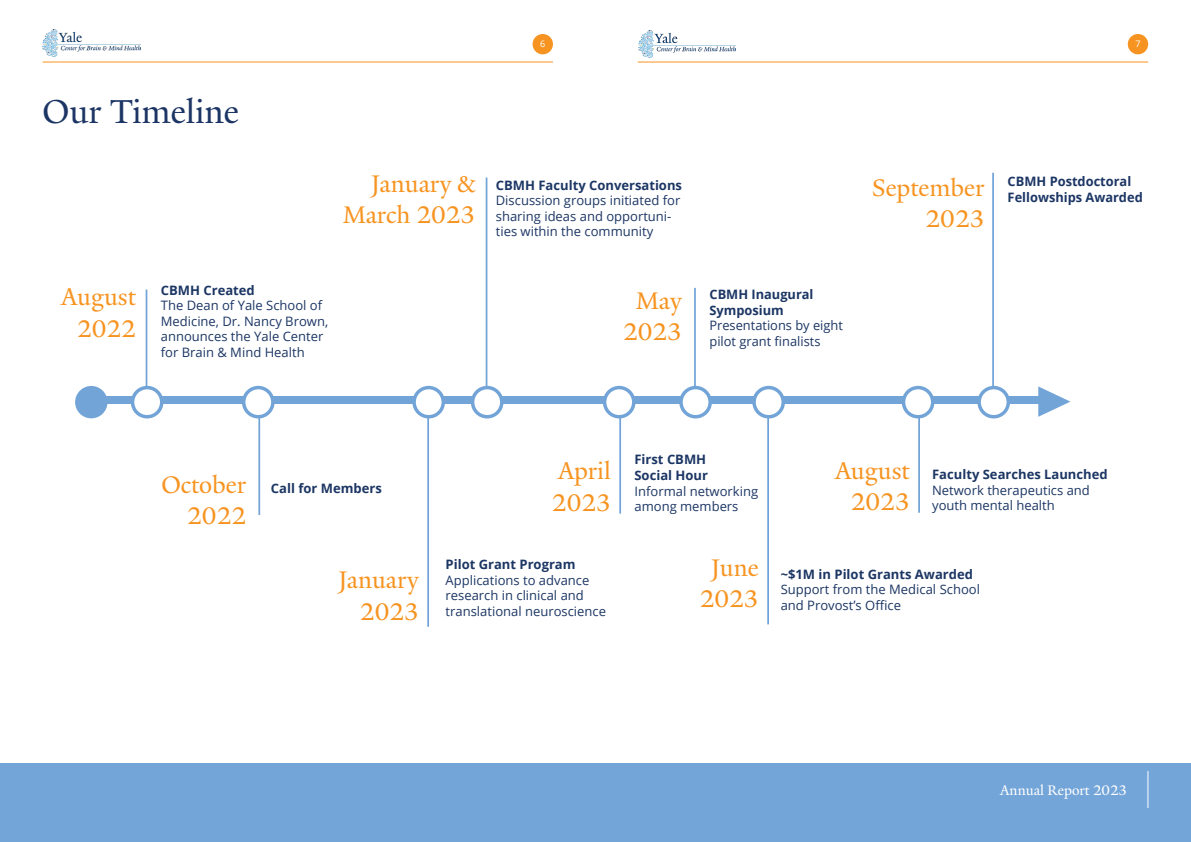
<style>
.page{position:relative;width:1191px;height:842px;background:#fff}
.page>*{position:absolute;margin:0;border:0;box-sizing:border-box;transform-origin:0 0}
.Heading_1{font:36px "Yale New";color:#1c3564}
.Images{font:26px/31.2px "Yale New";color:#f79421;text-align:right}
.t1{font:15px "Yale New";color:#fff}
.Images-2{font:13px/15.6px "Open Sans";color:#1c3664}
.Images-3{font:700 13px/15.6px "Open Sans";color:#1c3664}
.t2{font:9px "Open Sans";color:#fff}
.s1{font-weight:700}
.s2{font-family:"Yale New";font-weight:400;font-size:26px;color:#f79421}
</style>
<div class="page">
<div style="left:1127px;top:34px;width:21px;height:20px;background:#f79421;border-radius:50%"></div>
<div style="left:532px;top:34px;width:21px;height:20px;background:#f79421;border-radius:50%"></div>
<hr style="left:43px;top:62px;width:510px;height:1px;background:#f79421">
<hr style="left:638px;top:62px;width:510px;height:1px;background:#f79421">
<div style="left:0;top:763px;width:595px;height:79px;background:#73a5d8"></div>
<div style="left:595px;top:763px;width:596px;height:79px;background:#73a5d8"></div>
<hr style="left:1147px;top:771px;width:1px;height:37px;background:#fff">
<div style="left:81px;top:396px;width:962px;height:7px;background:#72a4d8"></div>
<hr style="left:767px;top:402px;width:2px;height:222px;background:#72a4d8">
<hr style="left:146px;top:290px;width:1px;height:112px;background:#72a4d8">
<svg style="left:1038px;top:386px;width:32px;height:31px"></svg>
<hr style="left:427px;top:404px;width:2px;height:223px;background:#72a4d8">
<hr style="left:486px;top:177px;width:1px;height:223px;background:#72a4d8">
<hr style="left:619px;top:401px;width:2px;height:113px;background:#72a4d8">
<hr style="left:918px;top:400px;width:2px;height:113px;background:#72a4d8">
<hr style="left:694px;top:288px;width:2px;height:112px;background:#72a4d8">
<hr style="left:992px;top:173px;width:2px;height:227px;background:#72a4d8">
<hr style="left:258px;top:403px;width:2px;height:112px;background:#72a4d8">
<div style="left:75px;top:386px;width:32px;height:32px;background:#72a4d8;border-radius:50%"></div>
<div style="left:133px;top:388px;width:29px;height:29px;background:#fff;border-radius:50%"></div>
<div style="left:131px;top:386px;width:32px;height:32px;border:3px solid #72a4d8;border-radius:50%"></div>
<svg style="left:414px;top:388px;width:29px;height:29px"></svg>
<div style="left:412px;top:386px;width:33px;height:32px;border:3px solid #72a4d8;border-radius:50%"></div>
<div style="left:472px;top:388px;width:30px;height:29px;background:#fff;border-radius:50%"></div>
<div style="left:471px;top:386px;width:32px;height:32px;border:3px solid #72a4d8;border-radius:50%"></div>
<div style="left:604px;top:388px;width:30px;height:29px;background:#fff;border-radius:50%"></div>
<div style="left:603px;top:386px;width:32px;height:32px;border:3px solid #72a4d8;border-radius:50%"></div>
<svg style="left:903px;top:388px;width:29px;height:29px"></svg>
<div style="left:901px;top:386px;width:33px;height:32px;border:3px solid #72a4d8;border-radius:50%"></div>
<svg style="left:681px;top:388px;width:29px;height:29px"></svg>
<div style="left:679px;top:386px;width:33px;height:32px;border:3px solid #72a4d8;border-radius:50%"></div>
<svg style="left:979px;top:388px;width:29px;height:29px"></svg>
<div style="left:977px;top:386px;width:33px;height:32px;border:3px solid #72a4d8;border-radius:50%"></div>
<div style="left:754px;top:388px;width:29px;height:29px;background:#fff;border-radius:50%"></div>
<div style="left:752px;top:386px;width:33px;height:32px;border:3px solid #72a4d8;border-radius:50%"></div>
<svg style="left:244px;top:388px;width:29px;height:29px"></svg>
<div style="left:242px;top:386px;width:33px;height:32px;border:3px solid #72a4d8;border-radius:50%"></div>
<img style="left:43px;top:29px;width:97px;height:28px">
<img style="left:638px;top:30px;width:98px;height:28px">
<h1 class="Heading_1" style="left:43px;top:90px;width:198px">Our Timeline</h1>
<p class="t2" style="left:540px;top:37px;width:7px">6</p>
<p class="t2" style="left:1135px;top:37px;width:7px">7</p>
<p class="Images" style="left:343px;top:168px;width:134px">January &amp;<br>March 2023</p>
<p class="Images-2" style="left:496px;top:177px;width:188px"><span class="s1">CBMH Faculty Conversations<br></span>Discussion groups initiated for sharing ideas and opportuni&shy;ties within the community</p>
<p class="Images" style="left:61px;top:281px;width:76px">August<br>2022</p>
<p class="Images-2" style="left:161px;top:282px;width:169px"><span class="s1">CBMH Created<br></span>The Dean of Yale School of<br>Medicine, Dr. Nancy Brown, announces the Yale Center for Brain &amp; Mind Health</p>
<p class="Images" style="left:623px;top:285px;width:60px;text-align:center">May<br>2023</p>
<p class="Images-2" style="left:709px;top:286px;width:135px"><span class="s1">CBMH Inaugural<br>Symposium<br></span>Presentations by eight pilot grant finalists</p>
<p class="Images" style="left:871px;top:172px;width:114px">September<br>2023</p>
<p class="Images-3" style="left:1007px;top:173px;width:137px">CBMH Postdoctoral<br>Fellowships Awarded</p>
<p class="Images-3" style="left:161px;top:480px;width:222px"><span class="s2">October</span> Call for Members</p>
<p class="Images" style="left:187px;top:500px;width:60px">2022</p>
<p class="Images" style="left:338px;top:564px;width:82px">January<br>2023</p>
<p class="Images-2" style="left:634px;top:451px;width:125px"><span class="s1">First CBMH<br>Social Hour<br></span>Informal networking among members</p>
<p class="Images" style="left:552px;top:455px;width:60px;text-align:left">April<br>2023</p>
<p class="Images" style="left:835px;top:455px;width:76px">August<br>2023</p>
<p class="Images-2" style="left:932px;top:466px;width:177px"><span class="s1">Faculty Searches Launched<br></span>Network therapeutics and youth mental health</p>
<p class="Images-2" style="left:445px;top:556px;width:162px"><span class="s1">Pilot Grant Program<br></span>Applications to advance research in clinical and translational neuroscience</p>
<p class="Images" style="left:699px;top:552px;width:60px;text-align:center">June<br>2023</p>
<p class="Images-2" style="left:780px;top:566px;width:201px"><span class="s1">~$1M in Pilot Grants Awarded<br></span>Support from the Medical School and Provost’s Office</p>
<p class="t1" style="left:1000px;top:781px;width:128px">Annual Report 2023</p>
</div>
